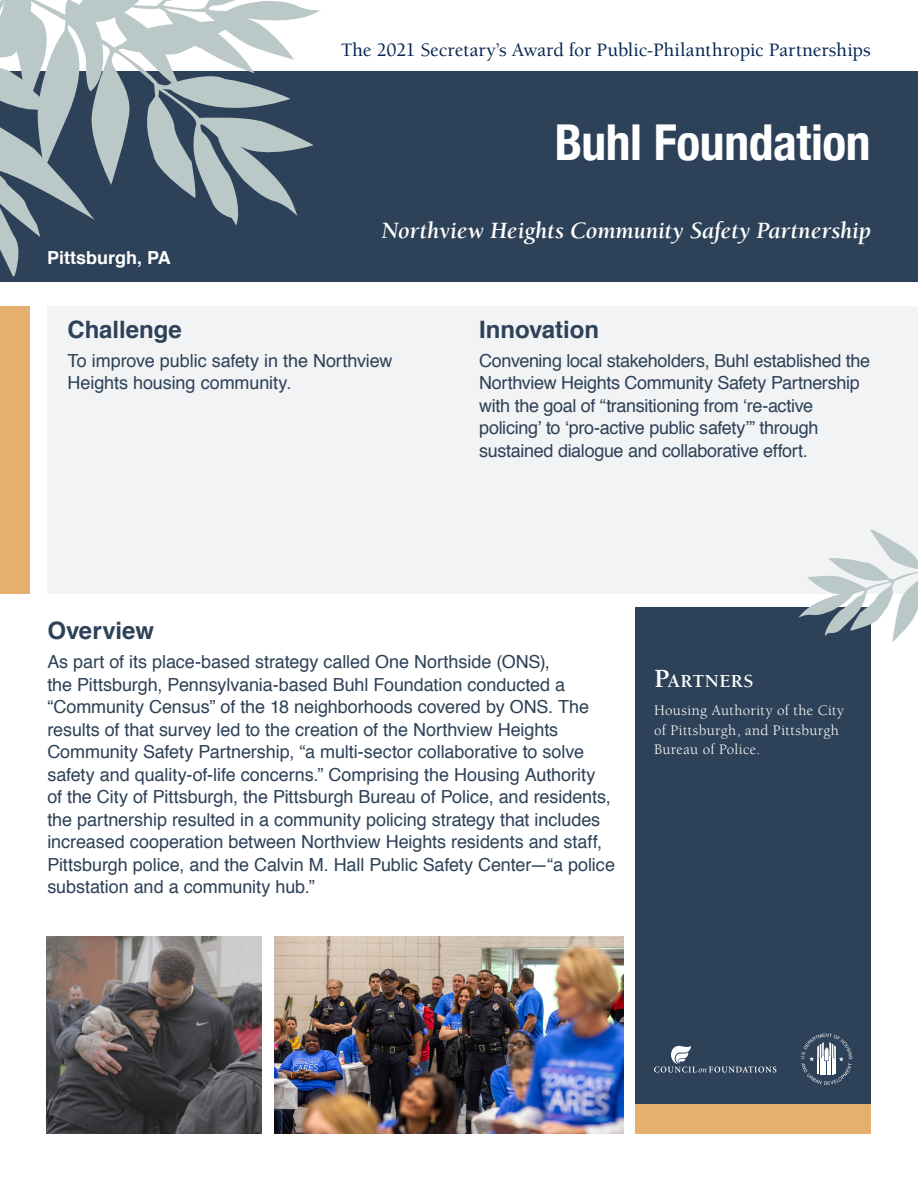
<style>
.page{position:relative;width:918px;height:1188px;background:#fff}
.page>*{position:absolute;margin:0;border:0;box-sizing:border-box;transform-origin:0 0}
.t1{font:700 condensed 49.5px "Helvetica Neue";letter-spacing:-.01em;color:#fff}
.t2{font:italic 700 24px "Berkeley";letter-spacing:-.005em;color:#fff}
.t3{font:700 24px "Helvetica";color:#2d4158}
.t4{font:500 19.5px "Berkeley";letter-spacing:-.005em;color:#042550}
.t5{font:700 18.9px "Berkeley";letter-spacing:.025em;color:#fff}
.P-Overview{font:18px/22.5px "Helvetica";letter-spacing:-.005em;color:#2d4158}
.Location{font:700 18px "Helvetica";color:#fff}
.t6{font:15px/19.5px "Berkeley";letter-spacing:.02em;color:#fff}
.s1{font-size:27px}
</style>
<div class="page">
<div style="left:0;top:71px;width:918px;height:211px;background:#2d4158"></div>
<div style="left:47px;top:307px;width:871px;height:287px;background:#f2f3f4"></div>
<div style="left:636px;top:608px;width:235px;height:497px;background:#2d4158"></div>
<div style="left:0;top:307px;width:29px;height:287px;background:#e5af6f"></div>
<img style="left:46px;top:936px;width:216px;height:198px">
<img style="left:274px;top:936px;width:349px;height:198px">
<svg style="left:798px;top:529px;width:120px;height:113px"></svg>
<svg style="left:0;top:0;width:321px;height:277px"></svg>
<svg style="left:654px;top:1046px;width:122px;height:27px"></svg>
<svg style="left:801px;top:1033px;width:51px;height:52px"></svg>
<div style="left:636px;top:1105px;width:235px;height:29px;background:#e5af6f"></div>
<h1 class="t4" style="left:341px;top:39px;width:532px">The 2021 Secretary’s Award for Public-Philanthropic Partnerships</h1>
<h2 class="t1" style="left:555px;top:101px;width:318px">Buhl Foundation</h2>
<p class="Location" style="left:47px;top:243px;width:125px">Pittsburgh, PA</p>
<h3 class="t2" style="left:382px;top:217px;width:491px">Northview Heights Community Safety Partnership</h3>
<h4 class="t3" style="left:68px;top:310px;width:116px">Challenge</h4>
<p class="P-Overview" style="left:68px;top:350px;width:327px">To improve public safety in the Northview<br>Heights housing community.</p>
<h4 class="t3" style="left:479px;top:310px;width:121px">Innovation</h4>
<p class="P-Overview" style="left:479px;top:350px;width:392px">Convening local stakeholders, Buhl established the Northview Heights Community Safety Partnership with the goal of “transitioning from ‘re-active policing’ to ‘pro-active public safety’” through sustained dialogue and collaborative effort.</p>
<h4 class="t3" style="left:47px;top:611px;width:108px">Overview</h4>
<p class="P-Overview" style="left:47px;top:651px;width:569px">As part of its place-based strategy called One Northside (ONS),<br>the Pittsburgh, Pennsylvania-based Buhl Foundation conducted a “Community Census” of the 18 neighborhoods covered by ONS. The results of that survey led to the creation of the Northview Heights Community Safety Partnership, “a multi-sector collaborative to solve safety and quality-of-life concerns.” Comprising the Housing Authority<br>of the City of Pittsburgh, the Pittsburgh Bureau of Police, and residents, the partnership resulted in a community policing strategy that includes increased cooperation between Northview Heights residents and staff, Pittsburgh police, and the Calvin M. Hall Public Safety Center—“a police substation and a community hub.”</p>
<h5 class="t5" style="left:654px;top:671px;width:101px"><span class="s1">P</span>ARTNERS</h5>
<h5 class="t6" style="left:654px;top:701px;width:192px">Housing Authority of the City of Pittsburgh, and Pittsburgh<br>Bureau of Police.</h5>
</div>
